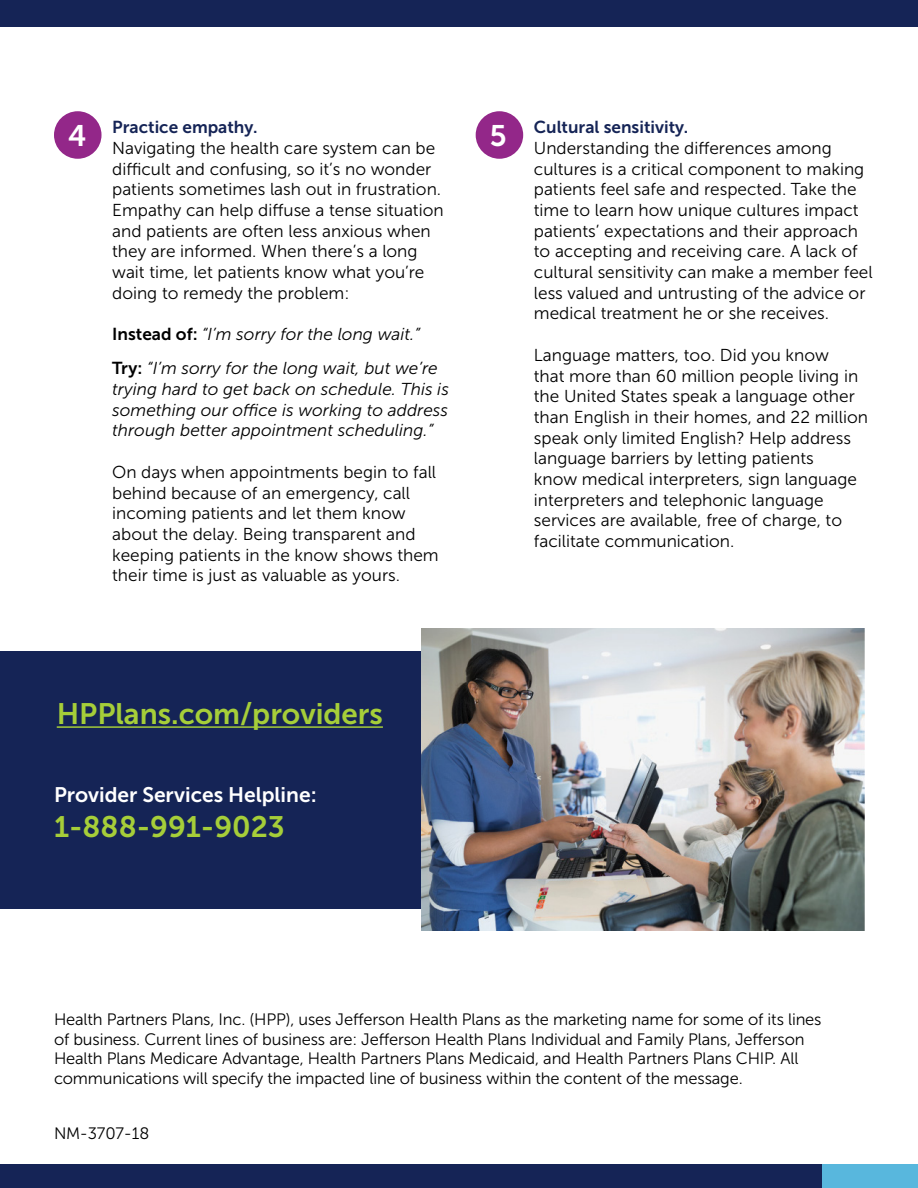
<style>
.page{position:relative;width:918px;height:1188px;background:#fff}
.page>*{position:absolute;margin:0;border:0;box-sizing:border-box;transform-origin:0 0}
.t1{font:29.7px "Museo Sans 700";color:#fff}
.t2{font:29.55px "Museo Sans 700";color:#a6ce39}
.t3{font:21px "Museo Sans 700";color:#fff}
.t4{font:17.25px/20.7px "Museo Sans 300";color:#000}
.t5{font:italic 17.25px "Museo Sans 300";color:#000}
.t6{font:17.25px "Museo Sans 700";color:#152456}
.t7{font:16.5px/19.8px "Museo Sans 300";letter-spacing:-.01em;color:#000}
.s1{font-family:"Museo Sans 700";font-style:normal}
</style>
<div class="page">
<div style="left:0;top:651px;width:559px;height:257px;background:#152456"></div>
<div style="left:0;top:0;width:918px;height:27px;background:#152456"></div>
<div style="left:54px;top:111px;width:48px;height:48px;background:#932789;border-radius:50%"></div>
<div style="left:476px;top:111px;width:47px;height:48px;background:#932789;border-radius:50%"></div>
<img style="left:422px;top:629px;width:442px;height:302px">
<hr style="left:57px;top:726px;width:326px;height:2px;background:#a6ce39">
<div style="left:0;top:1164px;width:822px;height:24px;background:#152456"></div>
<div style="left:822px;top:1164px;width:96px;height:24px;background:#58b7dd"></div>
<p class="t1" style="left:68px;top:119px;width:20px">4</p>
<p class="t6" style="left:534px;top:118px;width:156px">Cultural sensitivity.</p>
<p class="t6" style="left:112px;top:118px;width:147px">Practice empathy.</p>
<p class="t4" style="left:112px;top:138px;width:325px">Navigating the health care system can be</p>
<p class="t4" style="left:112px;top:158px;width:321px">difficult and confusing, so it’s no wonder</p>
<p class="t4" style="left:112px;top:179px;width:330px">patients sometimes lash out in frustration.</p>
<p class="t4" style="left:112px;top:200px;width:333px">Empathy can help diffuse a tense situation and patients are often less anxious when they are informed. When there’s a long wait time, let patients know what you’re doing to remedy the problem:</p>
<p class="t5" style="left:112px;top:325px;width:309px"><span class="s1">Instead of:</span> “I’m sorry for the long wait.”</p>
<p class="t5" style="left:112px;top:359px;width:327px"><span class="s1">Try:</span> “I’m sorry for the long wait, but we’re</p>
<p class="t5" style="left:112px;top:380px;width:338px">trying hard to get back on schedule. This is</p>
<p class="t5" style="left:112px;top:401px;width:337px">something our office is working to address</p>
<p class="t5" style="left:112px;top:421px;width:323px">through better appointment scheduling.”</p>
<p class="t4" style="left:112px;top:462px;width:328px">On days when appointments begin to fall behind because of an emergency, call incoming patients and let them know about the delay. Being transparent and keeping patients in the know shows them their time is just as valuable as yours.</p>
<p class="t1" style="left:490px;top:119px;width:18px">5</p>
<p class="t4" style="left:534px;top:138px;width:340px">Understanding the differences among cultures is a critical component to making patients feel safe and respected. Take the time to learn how unique cultures impact patients’ expectations and their approach to accepting and receiving care. A lack of cultural sensitivity can make a member feel less valued and untrusting of the advice or medical treatment he or she receives.</p>
<p class="t4" style="left:534px;top:345px;width:336px">Language matters, too. Did you know<br>that more than 60 million people living in the United States speak a language other than English in their homes, and 22 million speak only limited English? Help address language barriers by letting patients<br>know medical interpreters, sign language interpreters and telephonic language services are available, free of charge, to facilitate communication.</p>
<p class="t2" style="left:57px;top:697px;width:328px">HPPlans.com/providers</p>
<p class="t3" style="left:54px;top:783px;width:264px">Provider Services Helpline:</p>
<p class="t2" style="left:54px;top:811px;width:232px">1-888-991-9023</p>
<p class="t7" style="left:54px;top:1009px;width:769px">Health Partners Plans, Inc. (HPP), uses Jefferson Health Plans as the marketing name for some of its lines of business. Current lines of business are: Jefferson Health Plans Individual and Family Plans, Jefferson Health Plans Medicare Advantage, Health Partners Plans Medicaid, and Health Partners Plans CHIP. All communications will specify the impacted line of business within the content of the message.</p>
<p class="t7" style="left:54px;top:1123px;width:97px">NM-3707-18</p>
</div>
